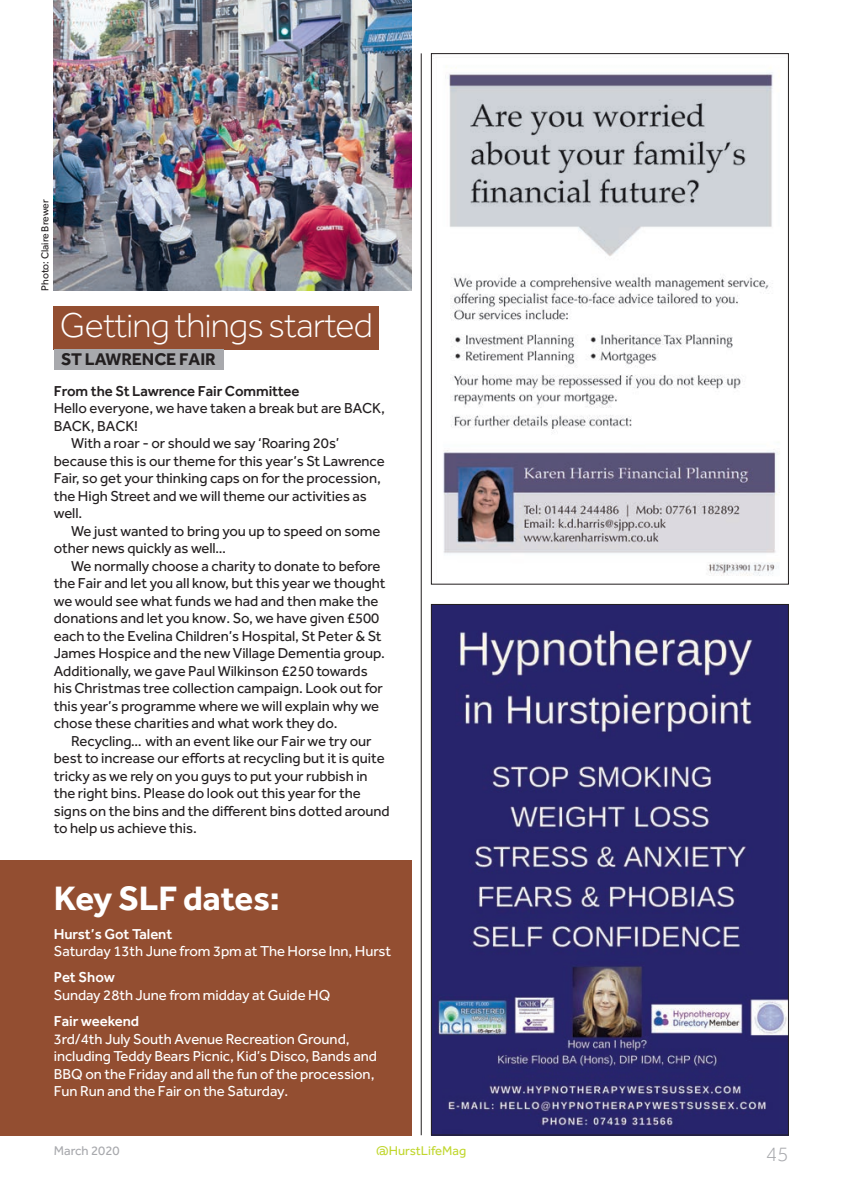
<style>
.page{position:relative;width:843px;height:1184px;background:#fff}
.page>*{position:absolute;margin:0;border:0;box-sizing:border-box;transform-origin:0 0}
.t1{font:300 35.7px "Effra";letter-spacing:-.02em;color:#fff}
.t2{font:700 35px "Effra";letter-spacing:-.005em;color:#fff}
.t3{font:300 21px "Effra";color:#a8a9ad}
.t4{font:700 17.5px "Effra";letter-spacing:-.005em;color:#231f20}
.t5{font:14.88px "Effra";letter-spacing:-.005em;color:#231f20}
.t6{font:14.88px/17.5px "Effra";letter-spacing:-.005em;color:#fff}
.t7{font:500 14.88px "Effra";letter-spacing:-.005em;color:#fff}
.t8{font:500 14.88px "Effra";letter-spacing:-.005em;color:#231f20}
.t9{font:13.12px "Effra";color:#c1d72f}
.t10{font:13.12px "Effra";color:#a8a9ad}
.t11{font:10.5px "Effra";letter-spacing:-.005em;color:#231f20}
</style>
<div class="page">
<img style="left:443px;top:72px;width:337px;height:504px">
<img style="left:433px;top:606px;width:353px;height:527px">
<hr style="left:421px;top:53px;width:1px;height:1082px;background:#231f20">
<img style="left:54px;top:0;width:357px;height:291px">
<div style="left:54px;top:306px;width:325px;height:43px;background:#934e31"></div>
<div style="left:54px;top:349px;width:169px;height:20px;background:#a8a9ad"></div>
<div style="left:0;top:859px;width:411px;height:276px;background:#934e31"></div>
<p class="t11" style="left:39px;top:291px;width:93px;rotate:-90deg">Photo: Claire Brewer</p>
<h1 class="t1" style="left:60px;top:305px;width:314px">Getting things started</h1>
<p class="t4" style="left:61px;top:349px;width:156px">ST LAWRENCE FAIR</p>
<p class="t8" style="left:54px;top:382px;width:247px">From the St Lawrence Fair Committee</p>
<p class="t5" style="left:54px;top:400px;width:332px">Hello everyone, we have taken a break but are BACK,</p>
<p class="t5" style="left:54px;top:417px;width:86px">BACK, BACK!</p>
<p class="t5" style="left:71px;top:434px;width:270px">With a roar - or should we say ‘Roaring 20s’</p>
<p class="t5" style="left:54px;top:452px;width:332px">because this is our theme for this year’s St Lawrence</p>
<p class="t5" style="left:54px;top:469px;width:328px">Fair, so get your thinking caps on for the procession,</p>
<p class="t5" style="left:54px;top:487px;width:314px">the High Street and we will theme our activities as</p>
<p class="t5" style="left:54px;top:504px;width:30px">well.</p>
<p class="t5" style="left:71px;top:522px;width:310px">We just wanted to bring you up to speed on some</p>
<p class="t5" style="left:54px;top:539px;width:174px">other news quickly as well…</p>
<p class="t5" style="left:71px;top:557px;width:311px">We normally choose a charity to donate to before</p>
<p class="t5" style="left:54px;top:574px;width:333px">the Fair and let you all know, but this year we thought</p>
<p class="t5" style="left:54px;top:592px;width:326px">we would see what funds we had and then make the</p>
<p class="t5" style="left:54px;top:609px;width:327px">donations and let you know. So, we have given £500</p>
<p class="t5" style="left:54px;top:627px;width:329px">each to the Evelina Children’s Hospital, St Peter &amp; St</p>
<p class="t5" style="left:54px;top:644px;width:332px">James Hospice and the new Village Dementia group.</p>
<p class="t5" style="left:54px;top:662px;width:315px">Additionally, we gave Paul Wilkinson £250 towards</p>
<p class="t5" style="left:54px;top:679px;width:330px">his Christmas tree collection campaign. Look out for</p>
<p class="t5" style="left:54px;top:697px;width:327px">this year’s programme where we will explain why we</p>
<p class="t5" style="left:54px;top:714px;width:285px">chose these charities and what work they do.</p>
<p class="t5" style="left:71px;top:732px;width:302px">Recycling… with an event like our Fair we try our</p>
<p class="t5" style="left:54px;top:749px;width:332px">best to increase our efforts at recycling but it is quite</p>
<p class="t5" style="left:54px;top:767px;width:315px">tricky as we rely on you guys to put your rubbish in</p>
<p class="t5" style="left:54px;top:784px;width:308px">the right bins. Please do look out this year for the</p>
<p class="t5" style="left:54px;top:802px;width:337px">signs on the bins and the different bins dotted around</p>
<p class="t5" style="left:54px;top:819px;width:144px">to help us achieve this.</p>
<h2 class="t2" style="left:54px;top:877px;width:227px">Key SLF dates:</h2>
<p class="t7" style="left:54px;top:924px;width:120px">Hurst’s Got Talent</p>
<p class="t6" style="left:54px;top:942px;width:338px">Saturday 13th June from 3pm at The Horse Inn, Hurst</p>
<p class="t7" style="left:54px;top:968px;width:63px">Pet Show</p>
<p class="t6" style="left:54px;top:985px;width:278px">Sunday 28th June from midday at Guide HQ</p>
<p class="t7" style="left:54px;top:1012px;width:87px">Fair weekend</p>
<p class="t6" style="left:54px;top:1029px;width:325px">3rd/4th July South Avenue Recreation Ground, including Teddy Bears Picnic, Kid’s Disco, Bands and BBQ on the Friday and all the fun of the procession, Fun Run and the Fair on the Saturday.</p>
<p class="t10" style="left:54px;top:1143px;width:67px">March 2020</p>
<p class="t9" style="left:376px;top:1143px;width:91px">@HurstLifeMag</p>
<h3 class="t3" style="left:765px;top:1141px;width:24px">45</h3>
</div>
